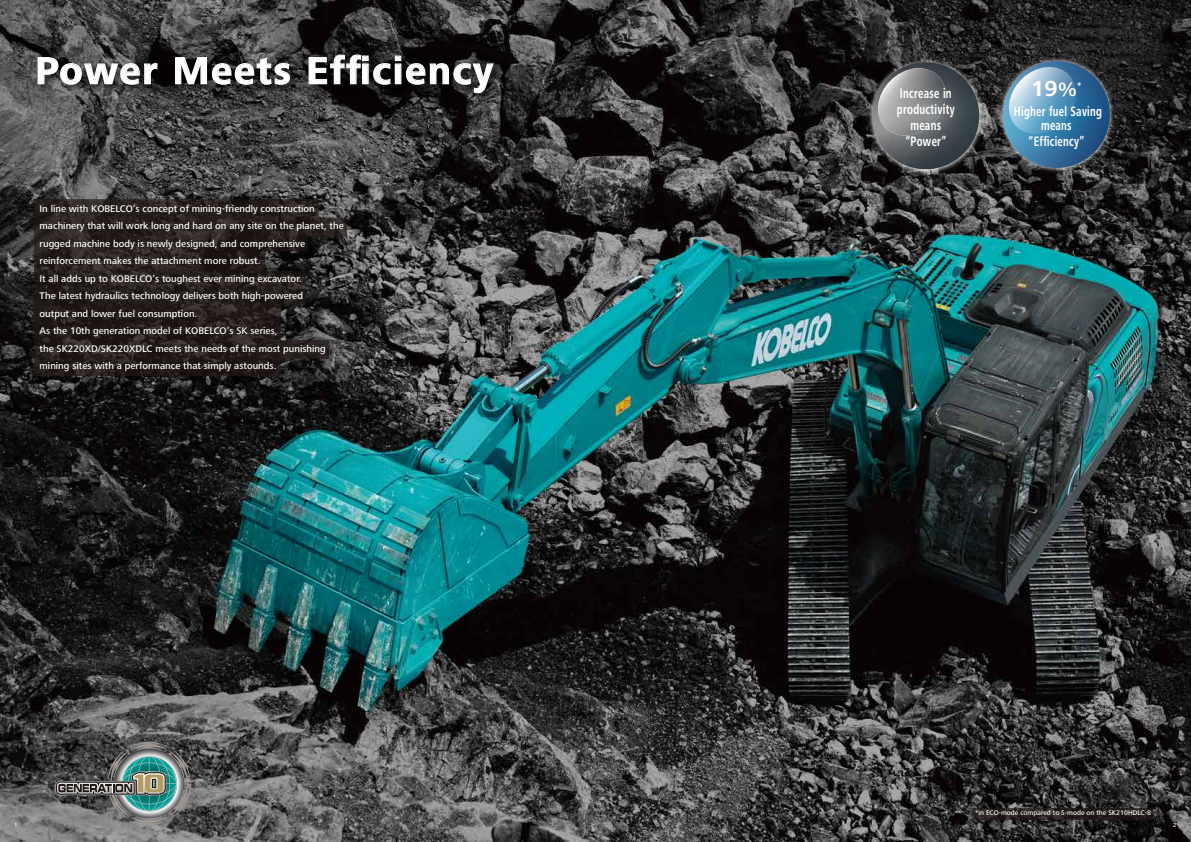
<style>
.page{position:relative;width:1191px;height:842px;background:#fff}
.page>*{position:absolute;margin:0;border:0;box-sizing:border-box;transform-origin:0 0}
.t1{font:700 39px "Frutiger Next Pro";letter-spacing:.05em;color:#fff}
.t2{font:700 22.6px "Frutiger Next Pro";color:#fff}
.t3{font:700 14.1px/16px "Frutiger Next Pro";letter-spacing:.03em;color:#fff;text-align:center;scale:.7 1}
.t4{font:700 14px/14.3px "Frutiger Next Pro";letter-spacing:.03em;color:#fff;text-align:center;scale:.7 1}
.t5{font:500 10px/17.5px "Frutiger Next Pro";color:#fff}
.t6{font:500 7px "Frutiger Next Pro";color:#fff}
.t7{font:500 6px "Frutiger Next Pro";color:#fff}
.s1{font-size:19.8px}
</style>
<div class="page">
<img style="left:0;top:0;width:1191px;height:842px">
<img style="left:836px;top:26px;width:179px;height:179px">
<img style="left:872px;top:62px;width:95px;height:107px">
<img style="left:904px;top:62px;width:31px;height:4px">
<img style="left:905px;top:165px;width:16px;height:4px">
<img style="left:929px;top:165px;width:16px;height:4px">
<img style="left:875px;top:66px;width:92px;height:99px">
<img style="left:872px;top:121px;width:3px;height:14px">
<img style="left:877px;top:68px;width:68px;height:68px">
<img style="left:28px;top:44px;width:481px;height:64px">
<svg style="left:37px;top:56px;width:121px;height:29px;background:#5a5959"></svg>
<svg style="left:174px;top:54px;width:117px;height:31px;background:#4e4e4e"></svg>
<svg style="left:308px;top:54px;width:186px;height:40px;background:#393838"></svg>
<svg style="left:55px;top:742px;width:136px;height:83px;background:#64706e"></svg>
<svg style="left:34px;top:199px;width:313px;height:177px;background:#282220"></svg>
<svg style="left:972px;top:808px;width:181px;height:11px;background:#261f1d"></svg>
<img style="left:967px;top:25px;width:178px;height:179px">
<svg style="left:997px;top:61px;width:118px;height:112px;background:#496f8b"></svg>
<h1 class="t1" style="left:35px;top:48px;width:459px">Power Meets Efficiency</h1>
<p class="t5" style="left:40px;top:200px;width:306px">In line with KOBELCO’s concept of mining-friendly construction machinery that will work long and hard on any site on the planet, the rugged machine body is newly designed, and comprehensive reinforcement makes the attachment more robust.<br>It all adds up to KOBELCO’s toughest ever mining excavator.<br>The latest hydraulics technology delivers both high-powered<br>output and lower fuel consumption.<br>As the 10th generation model of KOBELCO’s SK series,<br>the SK220XD/SK220XDLC meets the needs of the most punishing mining sites with a performance that simply astounds.</p>
<h3 class="t3" style="left:900px;top:86px;width:76px">Increase in</h3>
<h3 class="t3" style="left:905px;top:118px;width:60px">means “Power”</h3>
<h3 class="t3" style="left:897px;top:102px;width:84px">productivity</h3>
<h2 class="t2" style="left:1031px;top:76px;width:52px">19<span class="s1">%</span><sup>*</sup></h2>
<h3 class="t4" style="left:1014px;top:104px;width:127px">Higher fuel Saving means</h3>
<h3 class="t4" style="left:1028px;top:134px;width:81px">“Efficiency”</h3>
<p class="t6" style="left:975px;top:809px;width:177px">*in ECO-mode compared to S-mode on the SK210HDLC-8</p>
<p class="t7" style="left:14px;top:821px;width:5px">1</p>
<p class="t7" style="left:1173px;top:821px;width:5px">2</p>
</div>
